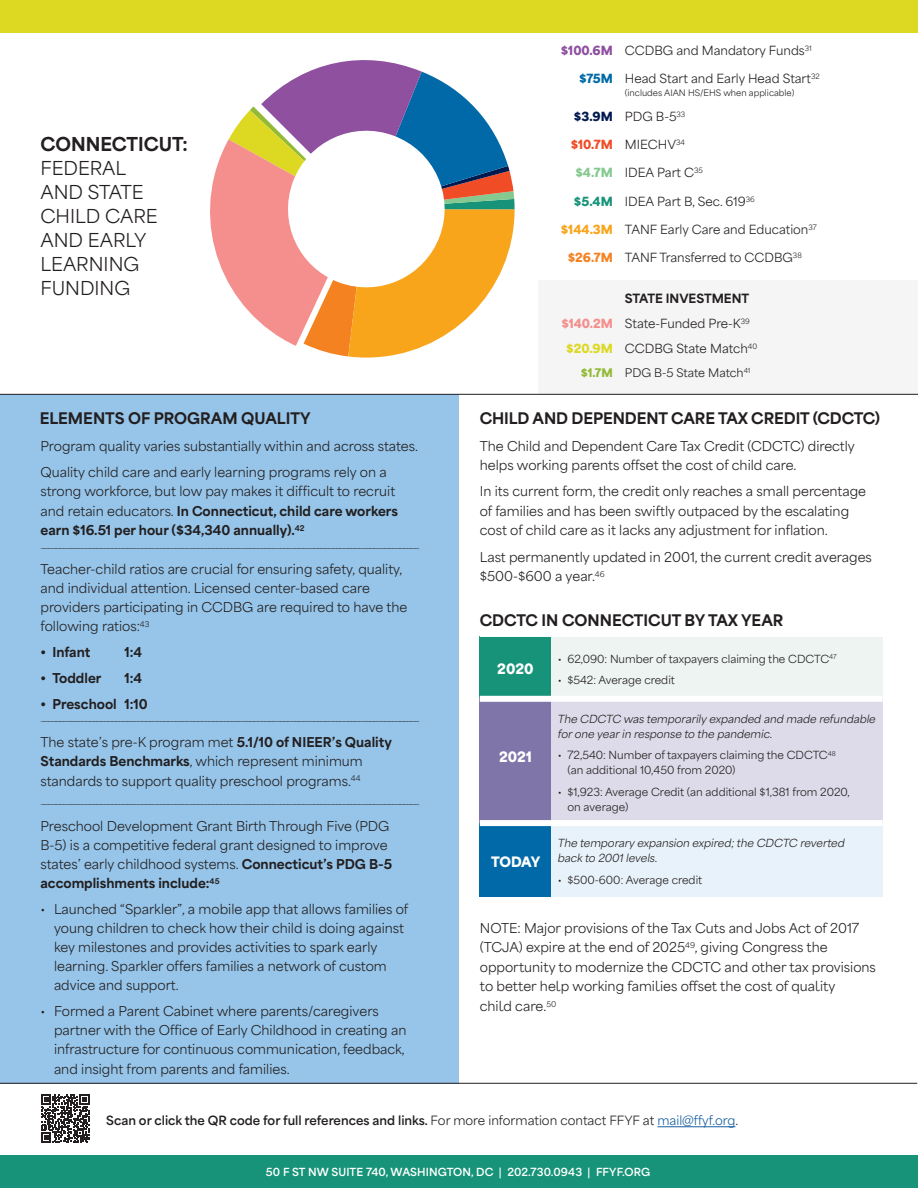
<style>
.page{position:relative;width:918px;height:1188px;background:#fff}
.page>*{position:absolute;margin:0;border:0;box-sizing:border-box;transform-origin:0 0}
.t1{font:18px/24px "Area Normal";color:#231f20}
.t2{font:800 18px "Area Normal";color:#231f20}
.t3{font:800 15px "Area Normal";letter-spacing:-.005em;color:#231f20}
.t4{font:900 13.5px "Area Normal";color:#fff}
.t5{font:12.75px/19.2px "Area Normal";color:#231f20}
.t6{font:800 12.75px "Area Normal";color:#231f20}
.t7{font:700 12px "Area Normal";color:#231f20}
.t8{font:800 12px "Area Normal";color:#231f20}
.t9{font:11.85px/25px "Area Normal";color:#231f20}
.t10{font:900 11.85px "Area Normal";color:#f04d27}
.t11{font:11.1px "Area Normal";color:#231f20}
.t12{font:10.5px/15px "Area Normal";color:#231f20}
.t13{font:italic 10.5px/15px "Area Normal";color:#231f20}
.t14{font:700 10.5px "Area Normal";letter-spacing:.01em;color:#fff}
.t15{font:8.4px "Area Normal";color:#231f20}
.t16{font:7.5px "Area Normal";color:#231f20}
.s1{font-weight:800}
.s2{font-weight:900;color:#8e509f}
.s3{font-weight:900;color:#0169a7}
.s4{font-weight:900;color:#001a4f}
.s5{font-weight:400;color:#231f20}
.s6{font-weight:900;color:#85c990}
.s7{font-weight:900;color:#169378}
.s8{font-weight:900;color:#f9a51b}
.s9{font-weight:900;color:#f58220}
.s10{font-weight:900;color:#f48f8d}
.s11{font-weight:900;color:#ddd923}
.s12{font-weight:900;color:#93ba34}
.s13{font-weight:400}
.s14{font-weight:400;color:#175d9e}
</style>
<div class="page">
<div style="left:538px;top:280px;width:380px;height:115px;background:#f5f5f6"></div>
<div style="left:0;top:394px;width:458px;height:689px;background:#96c5e9"></div>
<div style="left:0;top:1156px;width:917px;height:32px;background:#169378"></div>
<hr style="left:0;top:1083px;width:917px;height:1px;background:#231f20">
<hr style="left:657px;top:1126px;width:78px;height:1px;background:#175d9e">
<svg style="left:41px;top:1095px;width:48px;height:48px"></svg>
<div style="left:0;top:0;width:918px;height:33px;background:#ddd923"></div>
<hr style="left:0;top:394px;width:918px;height:1px;background:#231f20">
<div style="left:480px;top:636px;width:71px;height:63px;background:#169378"></div>
<div style="left:551px;top:636px;width:332px;height:63px;background:#edf4f1"></div>
<div style="left:480px;top:699px;width:71px;height:124px;background:#7f75a8"></div>
<div style="left:551px;top:699px;width:332px;height:124px;background:#dddbe9"></div>
<div style="left:480px;top:823px;width:71px;height:74px;background:#0169a7"></div>
<div style="left:551px;top:823px;width:332px;height:74px;background:#e8f2fa"></div>
<hr style="left:480px;top:636px;width:71px;height:1px;background:#fff">
<hr style="left:551px;top:636px;width:332px;height:1px;background:#fff">
<div style="left:480px;top:696px;width:71px;height:6px;background:#fff"></div>
<div style="left:551px;top:696px;width:332px;height:6px;background:#fff"></div>
<div style="left:480px;top:820px;width:71px;height:6px;background:#fff"></div>
<div style="left:551px;top:820px;width:332px;height:6px;background:#fff"></div>
<svg style="left:210px;top:60px;width:305px;height:298px"></svg>
<h1 class="t2" style="left:40px;top:128px;width:149px">CONNECTICUT:</h1>
<h1 class="t1" style="left:40px;top:154px;width:119px">FEDERAL<br>AND STATE<br>CHILD CARE<br>AND EARLY<br>LEARNING<br>FUNDING</h1>
<p class="t3" style="left:40px;top:405px;width:272px">ELEMENTS OF PROGRAM QUALITY</p>
<p class="t5" style="left:40px;top:431px;width:379px;line-height:26.2px">Program quality varies substantially within and across states.<br>Quality child care and early learning programs rely on a</p>
<p class="t5" style="left:40px;top:480px;width:359px">strong workforce, but low pay makes it difficult to recruit and retain educators. <span class="s1">In Connecticut, child care workers earn $16.51 per hour ($34,340 annually).</span><sup>42</sup></p>
<p class="t16" style="left:40px;top:541px;width:381px">—————————————————————————————————————————————————————————————————————————————————————————————————————</p>
<p class="t5" style="left:40px;top:558px;width:368px">Teacher-child ratios are crucial for ensuring safety, quality, and individual attention. Licensed center-based care providers participating in CCDBG are required to have the following ratios:<sup>43</sup></p>
<p class="t6" style="left:40px;top:641px;width:51px">• Infant</p>
<p class="t6" style="left:124px;top:641px;width:19px">1:4</p>
<p class="t6" style="left:40px;top:667px;width:62px">• Toddler</p>
<p class="t6" style="left:124px;top:667px;width:19px">1:4</p>
<p class="t6" style="left:40px;top:693px;width:109px">• Preschool 1:10</p>
<p class="t16" style="left:40px;top:714px;width:381px">—————————————————————————————————————————————————————————————————————————————————————————————————————</p>
<p class="t5" style="left:40px;top:731px;width:353px">The state’s pre-K program met <span class="s1">5.1/10 of NIEER’s Quality<br>Standards Benchmarks</span>, which represent minimum standards to support quality preschool programs.<sup>44</sup></p>
<p class="t16" style="left:41px;top:798px;width:381px">—————————————————————————————————————————————————————————————————————————————————————————————————————</p>
<p class="t5" style="left:40px;top:814px;width:353px">Preschool Development Grant Birth Through Five (PDG B-5) is a competitive federal grant designed to improve states’ early childhood systems. <span class="s1">Connecticut’s PDG B-5 accomplishments include:</span><sup>45</sup></p>
<p class="t5" style="left:54px;top:898px;width:356px;text-indent:-14px">• Launched “Sparkler”, a mobile app that allows families of young children to check how their child is doing against key milestones and provides activities to spark early learning. Sparkler offers families a network of custom advice and support.</p>
<p class="t5" style="left:54px;top:1000px;width:354px;text-indent:-14px">• Formed a Parent Cabinet where parents/caregivers partner with the Office of Early Childhood in creating an infrastructure for continuous communication, feedback, and insight from parents and families.</p>
<p class="t9" style="left:561px;top:37px;width:252px"><span class="s2">$100.6M</span> CCDBG and Mandatory Funds<sup>31</sup></p>
<p class="t9" style="left:579px;top:65px;width:242px"><span class="s3">$75M</span> Head Start and Early Head Start<sup>32</sup></p>
<p class="t15" style="left:625px;top:85px;width:171px">(includes AIAN HS/EHS when applicable)</p>
<p class="t9" style="left:574px;top:102px;width:113px"><span class="s4">$3.9M</span> PDG B-5<sup>33</sup></p>
<p class="t10" style="left:571px;top:134px;width:116px">$10.7M <span class="s5">MIECHV</span><sup>34</sup></p>
<p class="t9" style="left:575px;top:159px;width:129px"><span class="s6">$4.7M</span> IDEA Part C<sup>35</sup></p>
<p class="t9" style="left:574px;top:187px;width:182px"><span class="s7">$5.4M</span> IDEA Part B, Sec. 619<sup>36</sup></p>
<p class="t9" style="left:561px;top:215px;width:257px"><span class="s8">$144.3M</span> TANF Early Care and Education<sup>37</sup></p>
<p class="t9" style="left:568px;top:244px;width:236px"><span class="s9">$26.7M</span> TANF Transferred to CCDBG<sup>38</sup></p>
<p class="t8" style="left:625px;top:287px;width:126px">STATE INVESTMENT</p>
<p class="t9" style="left:566px;top:309px;width:193px;text-indent:-5px"><span class="s10">$140.2M</span> State-Funded Pre-K<sup>39 </sup><span class="s11">$20.9M</span> CCDBG State Match<sup>40</sup></p>
<p class="t11" style="left:581px;top:363px;width:171px"><span class="s12">$1.7M</span> PDG B-5 State Match<sup>41</sup></p>
<p class="t3" style="left:480px;top:405px;width:402px">CHILD AND DEPENDENT CARE TAX CREDIT (CDCTC)</p>
<p class="t5" style="left:480px;top:434px;width:377px">The Child and Dependent Care Tax Credit (CDCTC) directly helps working parents offset the cost of child care.</p>
<p class="t5" style="left:480px;top:480px;width:388px">In its current form, the credit only reaches a small percentage of families and has been swiftly outpaced by the escalating cost of child care as it lacks any adjustment for inflation.</p>
<p class="t5" style="left:480px;top:545px;width:394px">Last permanently updated in 2001, the current credit averages $500-$600 a year.<sup>46</sup></p>
<p class="t3" style="left:480px;top:607px;width:305px">CDCTC IN CONNECTICUT BY TAX YEAR</p>
<p class="t4" style="left:497px;top:656px;width:38px">2020</p>
<p class="t4" style="left:499px;top:744px;width:34px">2021</p>
<p class="t4" style="left:491px;top:850px;width:51px">TODAY</p>
<p class="t12" style="left:558px;top:650px;width:280px">• 62,090: Number of taxpayers claiming the CDCTC<sup>47</sup></p>
<p class="t12" style="left:558px;top:671px;width:119px">• $542: Average credit</p>
<p class="t13" style="left:558px;top:710px;width:319px">The CDCTC was temporarily expanded and made refundable for one year in response to the pandemic.</p>
<p class="t12" style="left:567px;top:746px;width:270px;text-indent:-10px">• 72,540: Number of taxpayers claiming the CDCTC<sup>48 </sup>(an additional 10,450 from 2020)</p>
<p class="t12" style="left:567px;top:783px;width:284px;text-indent:-10px">• $1,923: Average Credit (an additional $1,381 from 2020, on average)</p>
<p class="t13" style="left:558px;top:835px;width:288px">The temporary expansion expired; the CDCTC reverted back to 2001 levels.</p>
<p class="t12" style="left:558px;top:871px;width:146px">• $500-600: Average credit</p>
<p class="t5" style="left:480px;top:917px;width:398px">NOTE: Major provisions of the Tax Cuts and Jobs Act of 2017 (TCJA) expire at the end of 2025<sup>49</sup>, giving Congress the opportunity to modernize the CDCTC and other tax provisions to better help working families offset the cost of quality<br>child care.<sup>50</sup></p>
<p class="t7" style="left:106px;top:1110px;width:634px">Scan or click the QR code for full references and links. <span class="s13">For more information contact FFYF at</span> <span class="s14">mail@ffyf.org</span><span class="s13">.</span></p>
<p class="t14" style="left:266px;top:1163px;width:386px">50 F ST NW SUITE 740, WASHINGTON, DC | 202.730.0943 | FFYF.ORG</p>
</div>
